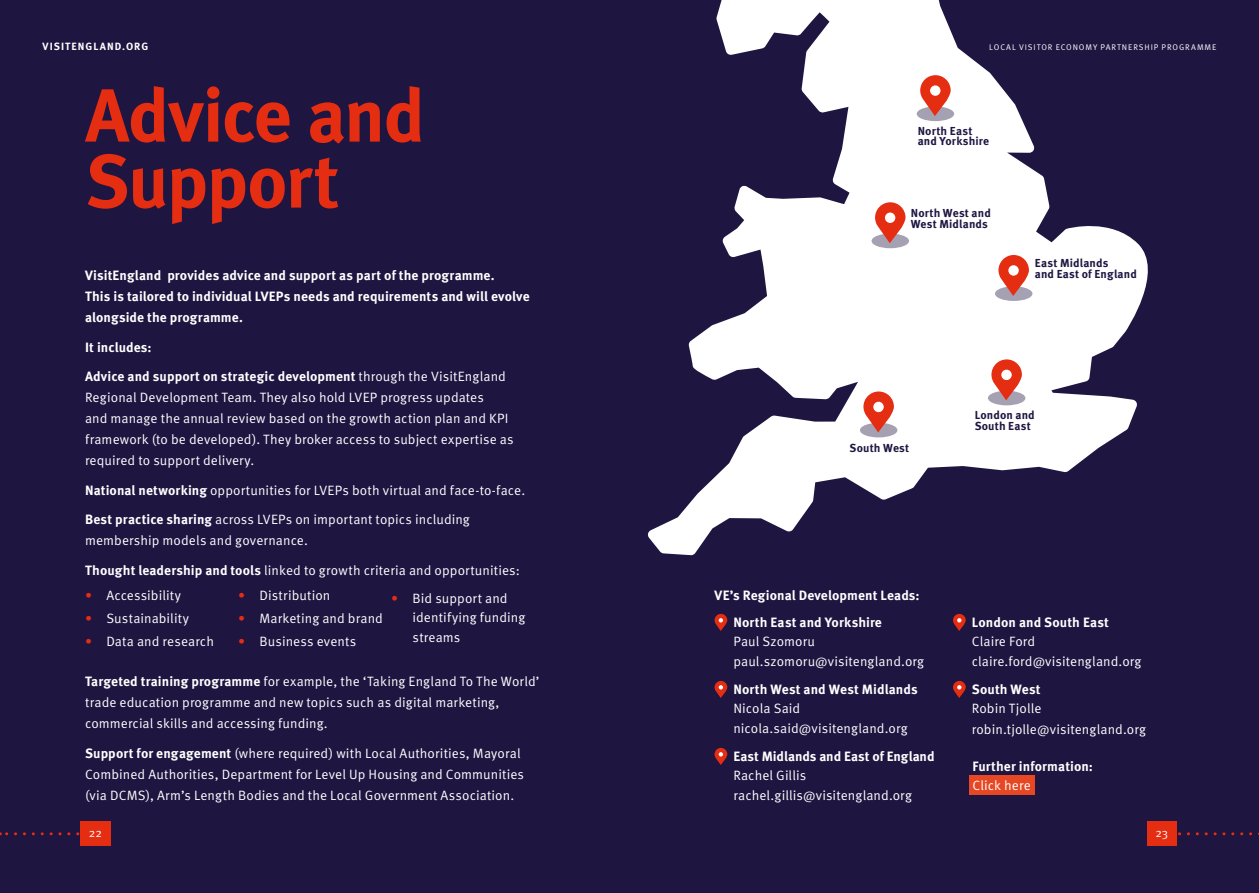
<style>
.page{position:relative;width:1259px;height:893px;background:#1e1541}
.page>*{position:absolute;margin:0;border:0;box-sizing:border-box;transform-origin:0 0}
.Headline_1{font:700 75px/66px "Meta Pro";letter-spacing:-.03em;color:#e52d12}
.Body_-_Single_Col{font:13.5px/19.5px "Meta Pro Norm";letter-spacing:.005em;color:#fff}
.Body_-_Single_Col-2{font:700 13.5px/21px "Meta Pro";letter-spacing:.005em;color:#fff}
.t1{font:12px "Meta Pro Norm";color:#fff}
.Map_-_Labels{font:700 11.55px/10.8px "Meta Pro";letter-spacing:.015em;color:#1e1541}
.t2{font:700 10.5px "Meta Pro";letter-spacing:.1em;color:#fff}
.t3{font:8.25px "Meta Pro Norm";letter-spacing:.11em;color:#fff}
.s1{font-family:"Meta Pro";font-weight:700}
.s2{color:#e52d12}
.s3{font-family:"Meta Pro Norm";font-weight:400}
</style>
<div class="page">
<svg style="left:648px;top:0;width:500px;height:555px;fill:#fff"></svg>
<svg style="left:916px;top:75px;width:38px;height:46px;background:#df8e86"></svg>
<div style="left:930px;top:85px;width:10px;height:11px;background:#fff;border-radius:50%"></div>
<svg style="left:871px;top:202px;width:38px;height:46px;background:#df8e86"></svg>
<div style="left:885px;top:213px;width:10px;height:10px;background:#fff;border-radius:50%"></div>
<svg style="left:995px;top:255px;width:37px;height:46px;background:#df8b83"></svg>
<div style="left:1008px;top:265px;width:10px;height:11px;background:#fff;border-radius:50%"></div>
<svg style="left:988px;top:359px;width:37px;height:46px;background:#df8b83"></svg>
<div style="left:1001px;top:370px;width:10px;height:10px;background:#fff;border-radius:50%"></div>
<svg style="left:860px;top:391px;width:37px;height:46px;background:#df8b83"></svg>
<div style="left:873px;top:402px;width:10px;height:10px;background:#fff;border-radius:50%"></div>
<div style="left:969px;top:776px;width:65px;height:19px;background:#e84724"></div>
<svg style="left:714px;top:614px;width:13px;height:17px"></svg>
<svg style="left:714px;top:681px;width:13px;height:17px"></svg>
<svg style="left:714px;top:748px;width:13px;height:17px"></svg>
<svg style="left:953px;top:614px;width:12px;height:17px"></svg>
<svg style="left:953px;top:681px;width:12px;height:17px"></svg>
<svg style="left:0;top:832px;width:80px;height:3px"></svg>
<svg style="left:1176px;top:832px;width:83px;height:3px"></svg>
<div style="left:80px;top:821px;width:31px;height:25px;background:#e52d12"></div>
<div style="left:1147px;top:821px;width:29px;height:25px;background:#e52d12"></div>
<p class="t2" style="left:43px;top:39px;width:107px">VISITENGLAND.ORG</p>
<p class="t3" style="left:989px;top:41px;width:229px">LOCAL VISITOR ECONOMY PARTNERSHIP PROGRAMME</p>
<p class="Headline_1" style="left:85px;top:78px;width:341px">Advice and<br>Support</p>
<p class="Body_-_Single_Col-2" style="left:85px;top:264px;width:446px">VisitEngland provides advice and support as part of the programme.<br>This is tailored to individual LVEPs needs and requirements and will evolve alongside the programme.</p>
<p class="Body_-_Single_Col-2" style="left:85px;top:336px;width:68px">It includes:</p>
<p class="Body_-_Single_Col" style="left:85px;top:365px;width:430px;line-height:21px"><span class="s1">Advice and support on strategic development</span> through the VisitEngland Regional Development Team. They also hold LVEP progress updates<br>and manage the annual review based on the growth action plan and KPI framework (to be developed). They broker access to subject expertise as required to support delivery.</p>
<p class="Body_-_Single_Col" style="left:85px;top:479px;width:441px"><span class="s1">National networking</span> opportunities for LVEPs both virtual and face-to-face.</p>
<p class="Body_-_Single_Col" style="left:85px;top:508px;width:386px;line-height:21px"><span class="s1">Best practice sharing</span> across LVEPs on important topics including membership models and governance.</p>
<p class="Body_-_Single_Col" style="left:85px;top:559px;width:436px"><span class="s1">Thought leadership and tools</span> linked to growth criteria and opportunities:</p>
<p class="Body_-_Single_Col" style="left:85px;top:584px;width:98px"><span class="s2">•</span> Accessibility</p>
<p class="Body_-_Single_Col" style="left:85px;top:607px;width:105px"><span class="s2">•</span> Sustainability</p>
<p class="Body_-_Single_Col" style="left:85px;top:630px;width:130px"><span class="s2">•</span> Data and research</p>
<p class="Body_-_Single_Col" style="left:238px;top:584px;width:94px"><span class="s2">•</span> Distribution</p>
<p class="Body_-_Single_Col" style="left:238px;top:607px;width:146px"><span class="s2">•</span> Marketing and brand</p>
<p class="Body_-_Single_Col" style="left:238px;top:630px;width:120px"><span class="s2">•</span> Business events</p>
<p class="Body_-_Single_Col" style="left:412px;top:587px;width:114px;text-indent:-21px"><span class="s2">•</span> Bid support and identifying funding streams</p>
<p class="Body_-_Single_Col" style="left:85px;top:670px;width:456px;line-height:21px"><span class="s1">Targeted training programme</span> for example, the ‘Taking England To The World’ trade education programme and new topics such as digital marketing, commercial skills and accessing funding.</p>
<p class="Body_-_Single_Col" style="left:85px;top:742px;width:440px;line-height:21px"><span class="s1">Support for engagement</span> (where required) with Local Authorities, Mayoral<br>Combined Authorities, Department for Level Up Housing and Communities (via DCMS), Arm’s Length Bodies and the Local Government Association.</p>
<p class="t1" style="left:89px;top:824px;width:15px">22</p>
<p class="Map_-_Labels" style="left:917px;top:124px;width:73px">North East and Yorkshire</p>
<p class="Map_-_Labels" style="left:910px;top:207px;width:82px">North West and<br>West Midlands</p>
<p class="Map_-_Labels" style="left:1035px;top:257px;width:103px">East Midlands<br>and East of England</p>
<p class="Map_-_Labels" style="left:849px;top:442px;width:61px">South West</p>
<p class="Map_-_Labels" style="left:974px;top:409px;width:62px">London and<br>South East</p>
<p class="Body_-_Single_Col-2" style="left:714px;top:584px;width:207px">VE’s Regional Development Leads:</p>
<p class="Body_-_Single_Col" style="left:733px;top:611px;width:192px"><span class="s1">North East and Yorkshire<br></span>Paul Szomoru paul.szomoru@visitengland.org</p>
<p class="Body_-_Single_Col" style="left:733px;top:678px;width:186px"><span class="s1">North West and West Midlands<br></span>Nicola Said nicola.said@visitengland.org</p>
<p class="Body_-_Single_Col" style="left:733px;top:745px;width:203px"><span class="s1">East Midlands and East of England<br></span>Rachel Gillis rachel.gillis@visitengland.org</p>
<p class="Body_-_Single_Col" style="left:972px;top:611px;width:171px"><span class="s1">London and South East<br></span>Claire Ford claire.ford@visitengland.org</p>
<p class="Body_-_Single_Col" style="left:972px;top:678px;width:71px"><span class="s1">South West<br></span>Robin Tjolle</p>
<p class="Body_-_Single_Col" style="left:972px;top:719px;width:176px">robin.tjolle@visitengland.org</p>
<p class="Body_-_Single_Col-2" style="left:972px;top:755px;width:122px;line-height:19.5px">Further information:<br><span class="s3">Click here</span></p>
<p class="t1" style="left:1155px;top:824px;width:14px">23</p>
</div>
